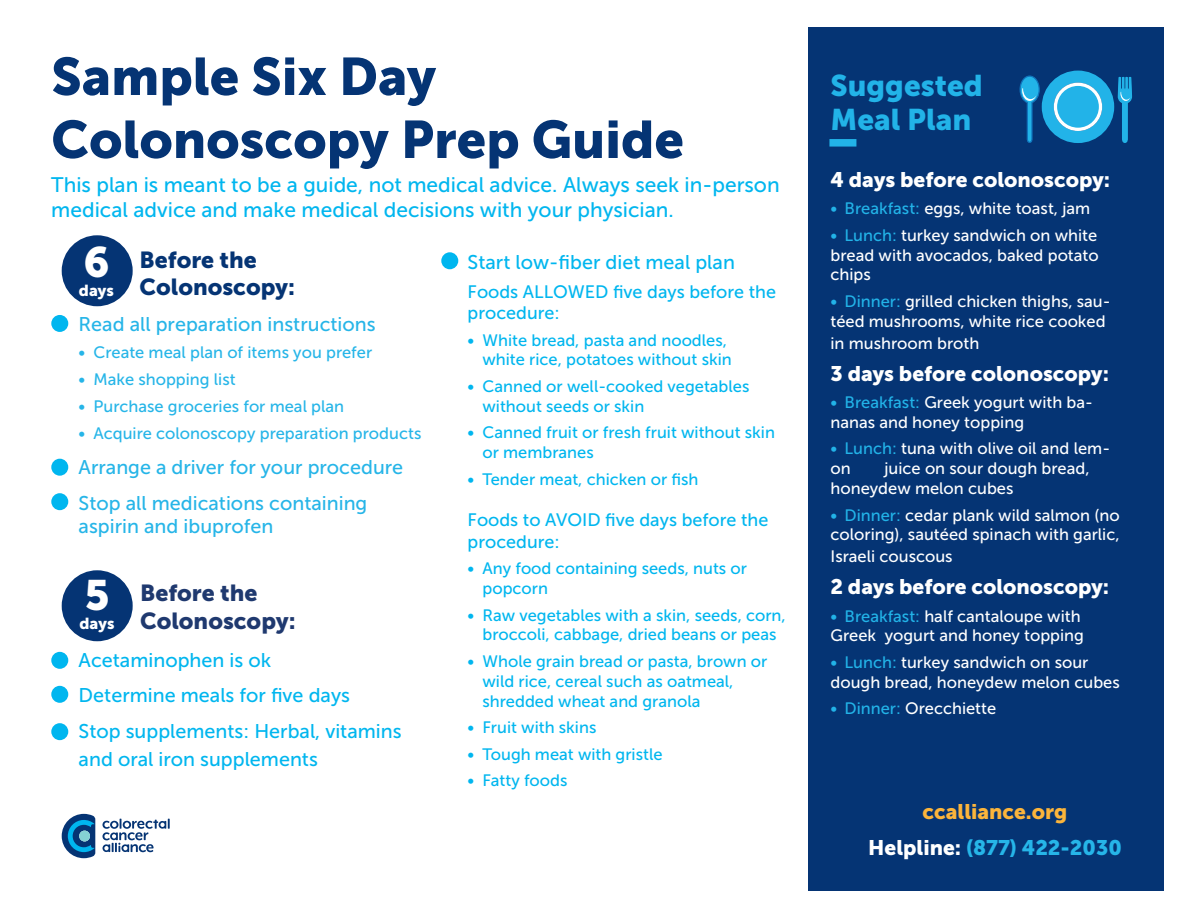
<style>
.page{position:relative;width:1188px;height:918px;background:#fff}
.page>*{position:absolute;margin:0;border:0;box-sizing:border-box;transform-origin:0 0}
.t1{font:52.5px/63px "Museo Sans 900";color:#053474}
.t2{font:42.3px "Museo Sans 900";color:#fff}
.t3{font:29.7px/33.5px "Museo Sans 900";color:#22b3e8}
.t4{font:23.1px/27.8px "Museo Sans 900";color:#053474}
.t5{font:23.1px/27.8px "Museo Sans 900";color:#1f396f}
.t6{font:21px/25.2px "Museo Sans 500";color:#00b6ef}
.t7{font:21px "Museo Sans 900";color:#fff}
.t8{font:21px "Museo Sans 900";color:#26b5e8}
.t9{font:21px "Museo Sans 900";color:#fcb53b}
.t10{font:19.8px/35.5px "Museo Sans 500";color:#00b6ef}
.t11{font:19.8px/35.5px "Museo Sans 500";color:#26b5e8}
.t12{font:18px/21.6px "Museo Sans 500";color:#00b6ef}
.t13{font:16.5px/19.8px "Museo Sans 500";color:#fff}
.t14{font:16.5px/19.8px "Museo Sans 500";color:#00b6ef}
.t15{font:16.5px "Museo Sans 500";color:#26b5e8}
.t16{font:15.9px "Museo Sans 900";color:#fff}
.s1{color:#22b3e8}
.s2{color:#fff}
</style>
<div class="page">
<div style="left:62px;top:570px;width:71px;height:71px;background:#053474;border-radius:50%"></div>
<div style="left:62px;top:235px;width:71px;height:71px;background:#053474;border-radius:50%"></div>
<div style="left:808px;top:27px;width:355px;height:864px;background:#053474"></div>
<div style="left:51px;top:493px;width:17px;height:17px;background:#00b6ef;border-radius:50%"></div>
<div style="left:51px;top:652px;width:17px;height:17px;background:#00b6ef;border-radius:50%"></div>
<div style="left:51px;top:686px;width:17px;height:17px;background:#00b6ef;border-radius:50%"></div>
<div style="left:51px;top:723px;width:17px;height:17px;background:#00b6ef;border-radius:50%"></div>
<div style="left:441px;top:252px;width:17px;height:17px;background:#00b6ef;border-radius:50%"></div>
<div style="left:51px;top:315px;width:17px;height:17px;background:#00b6ef;border-radius:50%"></div>
<svg style="left:1019px;top:71px;width:113px;height:72px"></svg>
<div style="left:829px;top:139px;width:27px;height:8px;background:#22b3e8"></div>
<div style="left:51px;top:459px;width:17px;height:17px;background:#00b6ef;border-radius:50%"></div>
<svg style="left:62px;top:814px;width:33px;height:44px"></svg>
<div style="left:79px;top:831px;width:11px;height:10px;background:#85d1d4;border-radius:50%"></div>
<svg style="left:102px;top:819px;width:68px;height:33px"></svg>
<h1 class="t1" style="left:51px;top:45px;width:634px">Sample Six Day<br>Colonoscopy Prep Guide</h1>
<p class="t6" style="left:51px;top:172px;width:730px">This plan is meant to be a guide, not medical advice. Always seek in-person medical advice and make medical decisions with your physician.</p>
<h2 class="t2" style="left:83px;top:238px;width:28px">6</h2>
<p class="t16" style="left:79px;top:281px;width:37px">days</p>
<h3 class="t4" style="left:140px;top:245px;width:157px">Before the<br>Colonoscopy:</h3>
<p class="t11" style="left:79px;top:306px;width:299px">Read all preparation instructions</p>
<p class="t15" style="left:79px;top:343px;width:295px">• Create meal plan of items you prefer</p>
<p class="t15" style="left:79px;top:370px;width:159px">• Make shopping list</p>
<p class="t15" style="left:79px;top:397px;width:267px">• Purchase groceries for meal plan</p>
<p class="t15" style="left:79px;top:424px;width:344px">• Acquire colonoscopy preparation products</p>
<p class="t11" style="left:79px;top:450px;width:326px">Arrange a driver for your procedure<br>Stop all medications containing</p>
<p class="t11" style="left:79px;top:509px;width:196px">aspirin and ibuprofen</p>
<h2 class="t2" style="left:85px;top:572px;width:26px">5</h2>
<p class="t16" style="left:80px;top:615px;width:37px">days</p>
<h3 class="t5" style="left:140px;top:579px;width:157px">Before the<br>Colonoscopy:</h3>
<p class="t10" style="left:79px;top:642px;width:325px">Acetaminophen is ok<br>Determine meals for five days<br>Stop supplements: Herbal, vitamins</p>
<p class="t10" style="left:79px;top:741px;width:241px">and oral iron supplements</p>
<p class="t10" style="left:468px;top:245px;width:269px">Start low-fiber diet meal plan</p>
<p class="t12" style="left:468px;top:281px;width:310px">Foods ALLOWED five days before the procedure:</p>
<p class="t14" style="left:468px;top:330px;width:266px;text-align:right">• White bread, pasta and noodles, white rice, potatoes without skin</p>
<p class="t14" style="left:482px;top:376px;width:268px;text-indent:-15px">• Canned or well-cooked vegetables without seeds or skin</p>
<p class="t14" style="left:482px;top:423px;width:294px;text-indent:-15px">• Canned fruit or fresh fruit without skin or membranes</p>
<p class="t14" style="left:468px;top:469px;width:232px">• Tender meat, chicken or fish</p>
<p class="t12" style="left:468px;top:509px;width:302px">Foods to AVOID five days before the procedure:</p>
<p class="t14" style="left:482px;top:559px;width:266px;text-indent:-15px">• Any food containing seeds, nuts or popcorn</p>
<p class="t14" style="left:468px;top:605px;width:320px;text-align:center">• Raw vegetables with a skin, seeds, corn, broccoli, cabbage, dried beans or peas</p>
<p class="t14" style="left:482px;top:651px;width:286px;text-indent:-15px">• Whole grain bread or pasta, brown or wild rice, cereal such as oatmeal, shredded wheat and granola</p>
<p class="t14" style="left:468px;top:718px;width:130px">• Fruit with skins</p>
<p class="t14" style="left:468px;top:744px;width:196px">• Tough meat with gristle</p>
<p class="t14" style="left:468px;top:771px;width:101px">• Fatty foods</p>
<h3 class="t3" style="left:831px;top:69px;width:154px">Suggested<br>Meal Plan</h3>
<p class="t7" style="left:831px;top:168px;width:281px">4 days before colonoscopy:</p>
<p class="t13" style="left:831px;top:199px;width:261px"><span class="s1">• Breakfast:</span> eggs, white toast, jam</p>
<p class="t13" style="left:831px;top:225px;width:270px;text-align:justify"><span class="s1">• Lunch:</span> turkey sandwich on white bread with avocados, baked potato chips</p>
<p class="t13" style="left:831px;top:291px;width:282px"><span class="s1">• Dinner:</span> grilled chicken thighs, sau&shy;téed mushrooms, white rice cooked</p>
<p class="t13" style="left:831px;top:333px;width:150px">in mushroom broth</p>
<p class="t7" style="left:831px;top:362px;width:280px">3 days before colonoscopy:</p>
<p class="t13" style="left:831px;top:393px;width:264px"><span class="s1">• Breakfast:</span> Greek yogurt with ba&shy;nanas and honey topping</p>
<p class="t13" style="left:831px;top:439px;width:281px"><span class="s1">• Lunch:</span> tuna with olive oil and lem&shy;on</p>
<p class="t13" style="left:831px;top:459px;width:261px;text-indent:54px">juice on sour dough bread, honeydew melon cubes</p>
<p class="t13" style="left:831px;top:505px;width:291px"><span class="s1">• Dinner:</span> cedar plank wild salmon (no coloring), sautéed spinach with garlic,</p>
<p class="t13" style="left:831px;top:547px;width:124px">Israeli couscous</p>
<p class="t7" style="left:831px;top:575px;width:280px">2 days before colonoscopy:</p>
<p class="t13" style="left:831px;top:606px;width:255px"><span class="s1">• Breakfast:</span> half cantaloupe with<br>Greek yogurt and honey topping</p>
<p class="t13" style="left:831px;top:652px;width:291px"><span class="s1">• Lunch:</span> turkey sandwich on sour dough bread, honeydew melon cubes</p>
<p class="t13" style="left:831px;top:699px;width:167px"><span class="s1">• Dinner:</span> Orecchiette</p>
<p class="t9" style="left:923px;top:799px;width:146px">ccalliance.org</p>
<p class="t8" style="left:868px;top:836px;width:255px"><span class="s2">Helpline:</span> (877) 422-2030</p>
</div>
